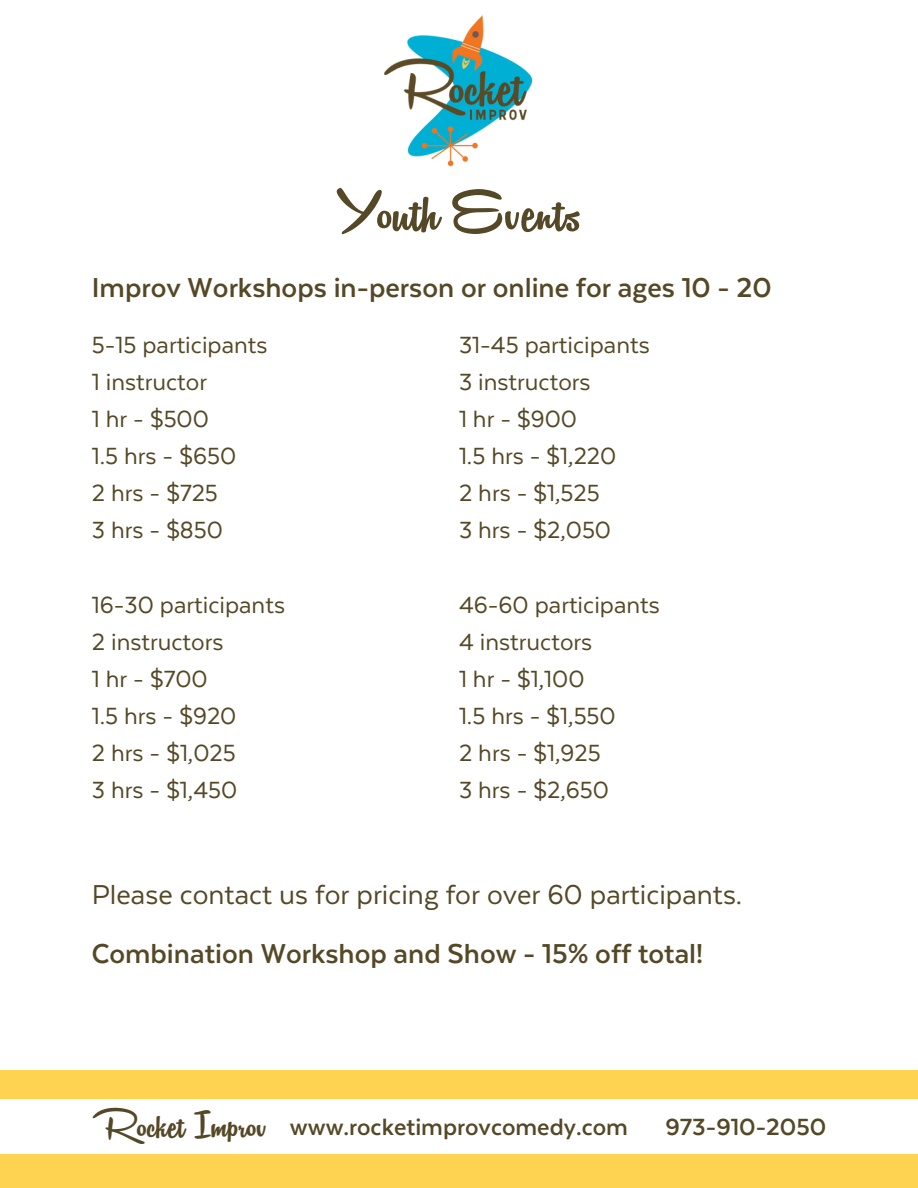
<style>
.page{position:relative;width:918px;height:1188px;background:#fff}
.page>*{position:absolute;margin:0;border:0;box-sizing:border-box;transform-origin:0 0}
.t1{font:70.5px "Remachine Script";color:#544826}
.t2{font:45px "Remachine Script";color:#544826}
.t3{font:700 31.5px "Texta";color:#544826}
.t4{font:31.5px "Texta";color:#544826}
.t5{font:27px "Texta";color:#544826}
.t6{font:700 27px "Texta";color:#544826}
</style>
<div class="page">
<div style="left:0;top:1070px;width:918px;height:118px;background:#ffd352"></div>
<img style="left:384px;top:15px;width:149px;height:152px">
<div style="left:0;top:1099px;width:918px;height:54px;background:#fff"></div>
<p class="t1" style="left:336px;top:177px;width:247px">Youth Events</p>
<p class="t3" style="left:92px;top:263px;width:681px">Improv Workshops in-person or online for ages 10 - 20</p>
<p class="t5" style="left:92px;top:324px;width:177px">5-15 participants</p>
<p class="t5" style="left:92px;top:361px;width:117px">1 instructor</p>
<p class="t5" style="left:92px;top:399px;width:119px">1 hr - $500</p>
<p class="t5" style="left:92px;top:436px;width:146px">1.5 hrs - $650</p>
<p class="t5" style="left:92px;top:473px;width:128px">2 hrs - $725</p>
<p class="t5" style="left:92px;top:510px;width:133px">3 hrs - $850</p>
<p class="t5" style="left:92px;top:584px;width:195px">16-30 participants</p>
<p class="t5" style="left:92px;top:621px;width:133px">2 instructors</p>
<p class="t5" style="left:92px;top:658px;width:117px">1 hr - $700</p>
<p class="t5" style="left:92px;top:696px;width:146px">1.5 hrs - $920</p>
<p class="t5" style="left:92px;top:733px;width:145px">2 hrs - $1,025</p>
<p class="t5" style="left:92px;top:770px;width:147px">3 hrs - $1,450</p>
<p class="t5" style="left:459px;top:324px;width:192px">31-45 participants</p>
<p class="t5" style="left:459px;top:361px;width:133px">3 instructors</p>
<p class="t5" style="left:459px;top:399px;width:120px">1 hr - $900</p>
<p class="t5" style="left:459px;top:436px;width:159px">1.5 hrs - $1,220</p>
<p class="t5" style="left:459px;top:473px;width:142px">2 hrs - $1,525</p>
<p class="t5" style="left:459px;top:510px;width:154px">3 hrs - $2,050</p>
<p class="t5" style="left:459px;top:584px;width:202px">46-60 participants</p>
<p class="t5" style="left:459px;top:621px;width:135px">4 instructors</p>
<p class="t5" style="left:459px;top:658px;width:127px">1 hr - $1,100</p>
<p class="t5" style="left:459px;top:696px;width:158px">1.5 hrs - $1,550</p>
<h4 class="t5" style="left:459px;top:733px;width:143px">2 hrs - $1,925</h4>
<h3 class="t5" style="left:459px;top:770px;width:151px">3 hrs - $2,650</h3>
<h2 class="t4" style="left:92px;top:871px;width:652px">Please contact us for pricing for over 60 participants.</h2>
<h5 class="t3" style="left:92px;top:930px;width:613px">Combination Workshop and Show - 15% off total!</h5>
<h1 class="t2" style="left:92px;top:1103px;width:177px">Rocket Improv</h1>
<h3 class="t6" style="left:290px;top:1106px;width:340px">www.rocketimprovcomedy.com</h3>
<p class="t6" style="left:665px;top:1106px;width:162px">973-910-2050</p>
</div>
